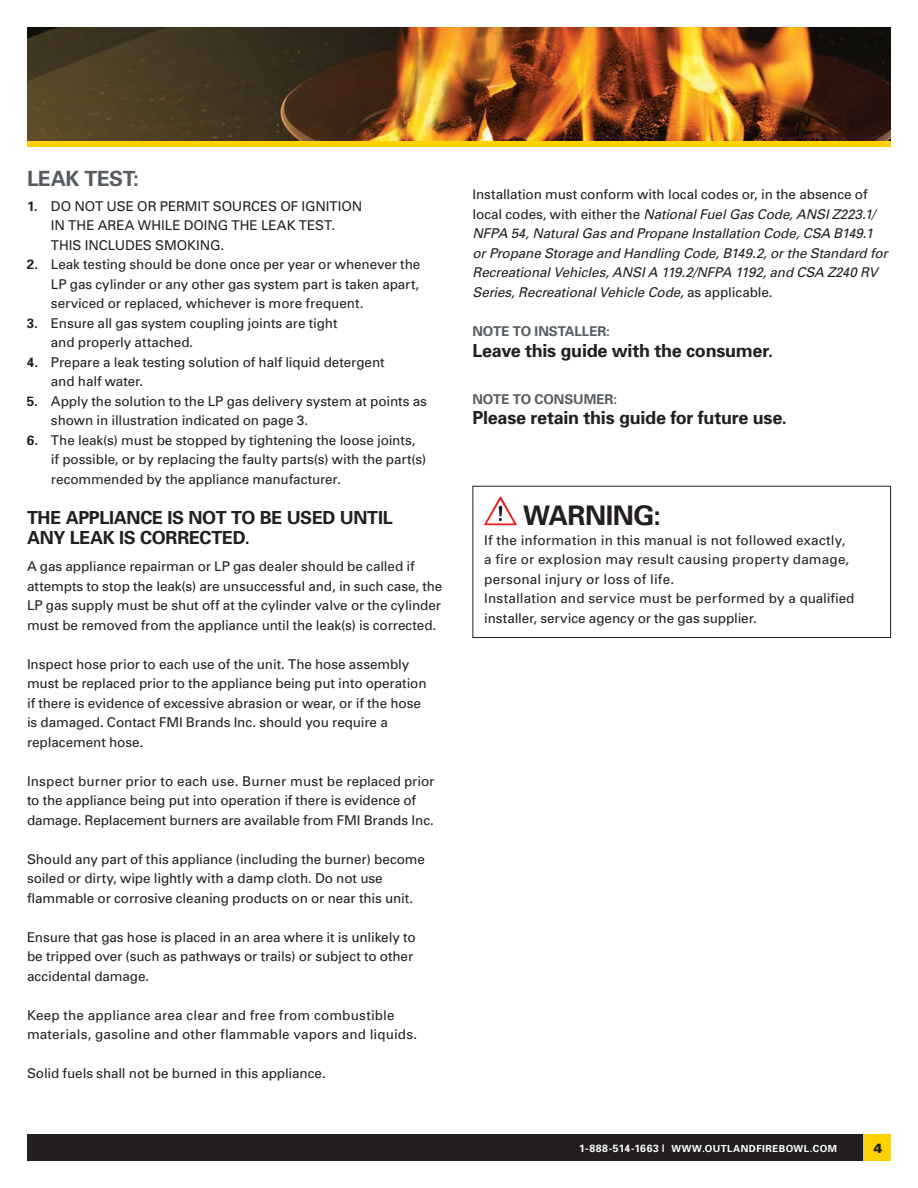
<style>
.page{position:relative;width:918px;height:1188px;background:#fff}
.page>*{position:absolute;margin:0;border:0;box-sizing:border-box;transform-origin:0 0}
.t1{font:700 27px "Univers";letter-spacing:-.015em;color:#231f20}
.t2{font:700 21px "Univers";letter-spacing:-.02em;color:#565c61}
.t3{font:700 18px/20.2px "Univers";letter-spacing:-.015em;color:#231f20}
.t4{font:13.5px/19.5px "Univers";letter-spacing:-.005em;color:#231f20}
.t5{font:italic 13.5px/19.5px "Univers";letter-spacing:-.01em;color:#231f20}
.t6{font:700 13.5px "Univers";letter-spacing:-.005em;color:#565c61}
.t7{font:900 13.5px "Univers";color:#231f20}
.t8{font:700 9.75px "Univers";letter-spacing:.045em;color:#fff}
.s1{font-weight:700}
.s2{font-style:normal}
.s3{font-size:10.5px}
</style>
<div class="page">
<div style="left:27px;top:1134px;width:864px;height:27px;background:#231f20"></div>
<hr style="left:863px;top:1133px;width:2px;height:30px;background:#fff">
<img style="left:27px;top:27px;width:864px;height:115px">
<div style="left:27px;top:142px;width:864px;height:5px;background:#fed105"></div>
<div style="left:865px;top:1134px;width:26px;height:27px;background:#fed105"></div>
<div style="left:472px;top:486px;width:419px;height:152px;border:1px solid #231f20"></div>
<svg style="left:484px;top:497px;width:33px;height:28px"></svg>
<h2 class="t2" style="left:27px;top:165px;width:114px">LEAK TEST:</h2>
<p class="t4" style="left:51px;top:196px;width:313px;text-indent:-24px"><span class="s1">1.</span> DO NOT USE OR PERMIT SOURCES OF IGNITION<br>IN THE AREA WHILE DOING THE LEAK TEST.<br>THIS INCLUDES SMOKING.</p>
<p class="t4" style="left:51px;top:255px;width:371px;text-align:justify;text-indent:-24px"><span class="s1">2.</span> Leak testing should be done once per year or whenever the LP gas cylinder or any other gas system part is taken apart, serviced or replaced, whichever is more frequent.</p>
<p class="t4" style="left:51px;top:313px;width:288px;text-indent:-24px"><span class="s1">3.</span> Ensure all gas system coupling joints are tight and properly attached.</p>
<p class="t4" style="left:51px;top:352px;width:335px;text-indent:-24px"><span class="s1">4.</span> Prepare a leak testing solution of half liquid detergent and half water.</p>
<p class="t4" style="left:51px;top:391px;width:378px;text-indent:-24px"><span class="s1">5.</span> Apply the solution to the LP gas delivery system at points as shown in illustration indicated on page 3.</p>
<p class="t4" style="left:51px;top:430px;width:377px;text-indent:-24px"><span class="s1">6.</span> The leak(s) must be stopped by tightening the loose joints, if possible, or by replacing the faulty parts(s) with the part(s) recommended by the appliance manufacturer.</p>
<h3 class="t3" style="left:27px;top:506px;width:367px">THE APPLIANCE IS NOT TO BE USED UNTIL<br>ANY LEAK IS CORRECTED.</h3>
<p class="t4" style="left:27px;top:557px;width:417px">A gas appliance repairman or LP gas dealer should be called if attempts to stop the leak(s) are unsuccessful and, in such case, the LP gas supply must be shut off at the cylinder valve or the cylinder must be removed from the appliance until the leak(s) is corrected.</p>
<p class="t4" style="left:27px;top:654px;width:401px">Inspect hose prior to each use of the unit. The hose assembly must be replaced prior to the appliance being put into operation if there is evidence of excessive abrasion or wear, or if the hose is damaged. Contact FMI Brands Inc. should you require a replacement hose.</p>
<p class="t4" style="left:27px;top:771px;width:409px">Inspect burner prior to each use. Burner must be replaced prior to the appliance being put into operation if there is evidence of damage. Replacement burners are available from FMI Brands Inc.</p>
<p class="t4" style="left:27px;top:849px;width:400px">Should any part of this appliance (including the burner) become soiled or dirty, wipe lightly with a damp cloth. Do not use flammable or corrosive cleaning products on or near this unit.</p>
<p class="t4" style="left:27px;top:927px;width:390px">Ensure that gas hose is placed in an area where it is unlikely to be tripped over (such as pathways or trails) or subject to other accidental damage.</p>
<p class="t4" style="left:27px;top:1005px;width:392px">Keep the appliance area clear and free from combustible materials, gasoline and other flammable vapors and liquids.</p>
<p class="t4" style="left:27px;top:1064px;width:300px">Solid fuels shall not be burned in this appliance.</p>
<p class="t5" style="left:472px;top:184px;width:417px"><span class="s2">Installation must conform with local codes or, in the absence of local codes, with either the</span> National Fuel Gas Code, ANSI Z223.1/ NFPA 54, Natural Gas and Propane Installation Code, CSA B149.1 or Propane Storage and Handling Code, B149.2, or the Standard for Recreational Vehicles, ANSI A 119.2/NFPA 1192, and CSA Z240 RV Series, Recreational Vehicle Code, <span class="s2">as applicable.</span></p>
<p class="t6" style="left:472px;top:323px;width:139px">NOTE TO INSTALLER:</p>
<h3 class="t3" style="left:472px;top:340px;width:302px">Leave this guide with the consumer.</h3>
<p class="t6" style="left:472px;top:390px;width:146px">NOTE TO CONSUMER:</p>
<h3 class="t3" style="left:472px;top:407px;width:316px">Please retain this guide for future use.</h3>
<h1 class="t1" style="left:523px;top:498px;width:139px">WARNING:</h1>
<p class="t4" style="left:484px;top:530px;width:372px">If the information in this manual is not followed exactly, a fire or explosion may result causing property damage, personal injury or loss of life.<br>Installation and service must be performed by a qualified installer, service agency or the gas supplier.</p>
<p class="t8" style="left:579px;top:1142px;width:259px"><span class="s3">1-888-514-1663 |</span> WWW.OUTLANDFIREBOWL.COM</p>
<p class="t7" style="left:873px;top:1140px;width:11px">4</p>
</div>
